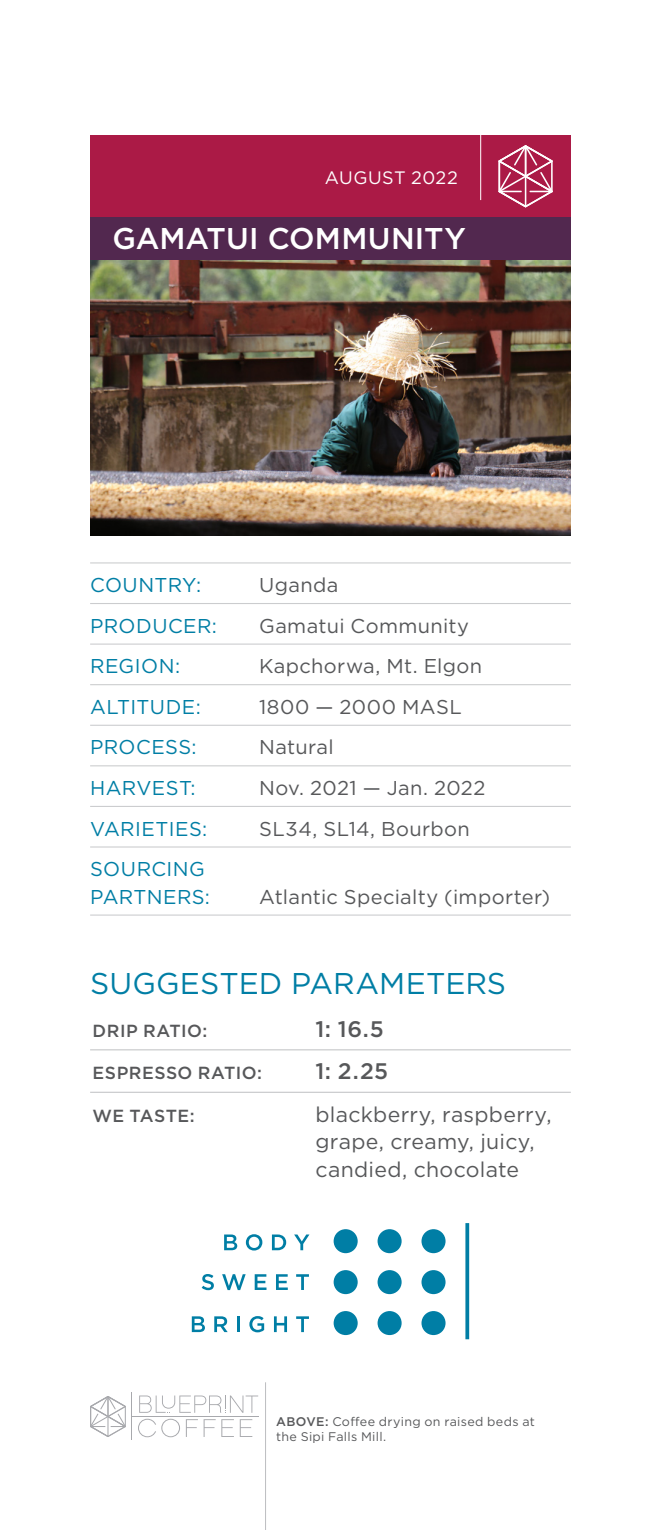
<style>
.page{position:relative;width:661px;height:1530px;background:#fff}
.page>*{position:absolute;margin:0;border:0;box-sizing:border-box;transform-origin:0 0}
.t1{font:30px "Gotham";color:#007ea5}
.t2{font:500 30px "Gotham";letter-spacing:.005em;color:#fff}
.t3{font:500 22.5px "Gotham";color:#57585a}
.t4{font:21.25px/27.5px "Gotham";letter-spacing:.015em;color:#57585a}
.t5{font:20px "Gotham";letter-spacing:.02em;color:#57585a}
.t6{font:20px/27.5px "Gotham";letter-spacing:.02em;color:#007ea5}
.t7{font:18px "Gotham";letter-spacing:.025em;color:#fff}
.t8{font:500 17.5px "Gotham";letter-spacing:.025em;color:#57585a}
.t9{font:12.5px/15px "Gotham";letter-spacing:.025em;color:#57585a}
.s1{font-weight:500}
</style>
<div class="page">
<div style="left:90px;top:135px;width:480px;height:83px;background:#ab1a46"></div>
<img style="left:90px;top:260px;width:480px;height:276px">
<div style="left:90px;top:218px;width:480px;height:42px;background:#52284f"></div>
<svg style="left:498px;top:145px;width:54px;height:62px"></svg>
<hr style="left:479px;top:134px;width:1px;height:66px;background:#fff">
<hr style="left:90px;top:562px;width:480px;height:1px;background:#cbccce">
<hr style="left:90px;top:603px;width:480px;height:1px;background:#cbccce">
<hr style="left:90px;top:644px;width:480px;height:1px;background:#cbccce">
<hr style="left:90px;top:684px;width:480px;height:1px;background:#cbccce">
<hr style="left:90px;top:725px;width:480px;height:1px;background:#cbccce">
<hr style="left:90px;top:765px;width:480px;height:1px;background:#cbccce">
<hr style="left:90px;top:806px;width:480px;height:1px;background:#cbccce">
<hr style="left:90px;top:846px;width:480px;height:2px;background:#cbccce">
<hr style="left:90px;top:915px;width:480px;height:1px;background:#cbccce">
<hr style="left:90px;top:1049px;width:480px;height:1px;background:#cbccce">
<hr style="left:90px;top:1092px;width:480px;height:1px;background:#cbccce">
<hr style="left:465px;top:1223px;width:3px;height:116px;background:#007ea5">
<div style="left:421px;top:1311px;width:24px;height:24px;background:#007ea5;border-radius:50%"></div>
<div style="left:377px;top:1311px;width:24px;height:24px;background:#007ea5;border-radius:50%"></div>
<div style="left:333px;top:1311px;width:24px;height:24px;background:#007ea5;border-radius:50%"></div>
<div style="left:421px;top:1270px;width:24px;height:24px;background:#007ea5;border-radius:50%"></div>
<div style="left:377px;top:1270px;width:24px;height:24px;background:#007ea5;border-radius:50%"></div>
<div style="left:333px;top:1270px;width:24px;height:24px;background:#007ea5;border-radius:50%"></div>
<div style="left:421px;top:1229px;width:24px;height:24px;background:#007ea5;border-radius:50%"></div>
<div style="left:377px;top:1229px;width:24px;height:24px;background:#007ea5;border-radius:50%"></div>
<div style="left:333px;top:1229px;width:24px;height:24px;background:#007ea5;border-radius:50%"></div>
<svg style="left:224px;top:1235px;width:13px;height:15px"></svg>
<svg style="left:246px;top:1234px;width:16px;height:17px"></svg>
<svg style="left:272px;top:1235px;width:14px;height:15px"></svg>
<svg style="left:294px;top:1235px;width:15px;height:15px"></svg>
<svg style="left:201px;top:1274px;width:13px;height:16px"></svg>
<svg style="left:222px;top:1274px;width:23px;height:16px"></svg>
<svg style="left:254px;top:1274px;width:12px;height:16px"></svg>
<svg style="left:276px;top:1274px;width:11px;height:16px"></svg>
<svg style="left:296px;top:1274px;width:12px;height:16px"></svg>
<svg style="left:192px;top:1316px;width:13px;height:16px"></svg>
<svg style="left:214px;top:1316px;width:13px;height:16px"></svg>
<svg style="left:237px;top:1316px;width:2px;height:16px"></svg>
<svg style="left:249px;top:1316px;width:15px;height:16px"></svg>
<svg style="left:274px;top:1316px;width:13px;height:16px"></svg>
<svg style="left:296px;top:1316px;width:12px;height:16px"></svg>
<svg style="left:139px;top:1396px;width:119px;height:17px"></svg>
<svg style="left:138px;top:1419px;width:42px;height:18px"></svg>
<svg style="left:186px;top:1419px;width:29px;height:18px"></svg>
<svg style="left:221px;top:1419px;width:31px;height:18px"></svg>
<hr style="left:131px;top:1393px;width:1px;height:47px;background:#a8a9ad">
<hr style="left:132px;top:1416px;width:126px;height:1px;background:#a8a9ad">
<svg style="left:90px;top:1396px;width:36px;height:41px"></svg>
<hr style="left:265px;top:1382px;width:1px;height:148px;background:#bcbdc0">
<p class="t7" style="left:325px;top:166px;width:134px">AUGUST 2022</p>
<p class="t2" style="left:112px;top:219px;width:355px">GAMATUI COMMUNITY</p>
<p class="t6" style="left:90px;top:571px;width:112px">COUNTRY:</p>
<p class="t5" style="left:259px;top:572px;width:81px">Uganda</p>
<p class="t6" style="left:90px;top:611px;width:128px">PRODUCER:</p>
<p class="t5" style="left:259px;top:613px;width:211px">Gamatui Community</p>
<p class="t6" style="left:90px;top:652px;width:91px">REGION:</p>
<p class="t5" style="left:259px;top:653px;width:224px">Kapchorwa, Mt. Elgon</p>
<p class="t6" style="left:90px;top:693px;width:112px">ALTITUDE:</p>
<p class="t5" style="left:259px;top:694px;width:204px">1800 — 2000 MASL</p>
<p class="t6" style="left:90px;top:733px;width:108px">PROCESS:</p>
<p class="t5" style="left:259px;top:735px;width:76px">Natural</p>
<p class="t6" style="left:90px;top:774px;width:107px">HARVEST:</p>
<p class="t5" style="left:259px;top:775px;width:227px">Nov. 2021 — Jan. 2022</p>
<p class="t6" style="left:90px;top:814px;width:118px">VARIETIES:</p>
<p class="t5" style="left:259px;top:816px;width:212px">SL34, SL14, Bourbon</p>
<p class="t6" style="left:90px;top:855px;width:121px">SOURCING<br>PARTNERS:</p>
<p class="t5" style="left:259px;top:884px;width:292px">Atlantic Specialty (importer)</p>
<p class="t1" style="left:90px;top:964px;width:417px">SUGGESTED PARAMETERS</p>
<p class="t8" style="left:92px;top:1019px;width:116px">DRIP RATIO:</p>
<p class="t3" style="left:315px;top:1014px;width:70px">1: 16.5</p>
<p class="t8" style="left:92px;top:1062px;width:171px">ESPRESSO RATIO:</p>
<p class="t3" style="left:315px;top:1057px;width:74px">1: 2.25</p>
<p class="t8" style="left:92px;top:1104px;width:104px">WE TASTE:</p>
<p class="t4" style="left:315px;top:1100px;width:237px">blackberry, raspberry, grape, creamy, juicy, candied, chocolate</p>
<p class="t9" style="left:276px;top:1414px;width:260px"><span class="s1">ABOVE:</span> Coffee drying on raised beds at the Sipi Falls Mill.</p>
</div>
